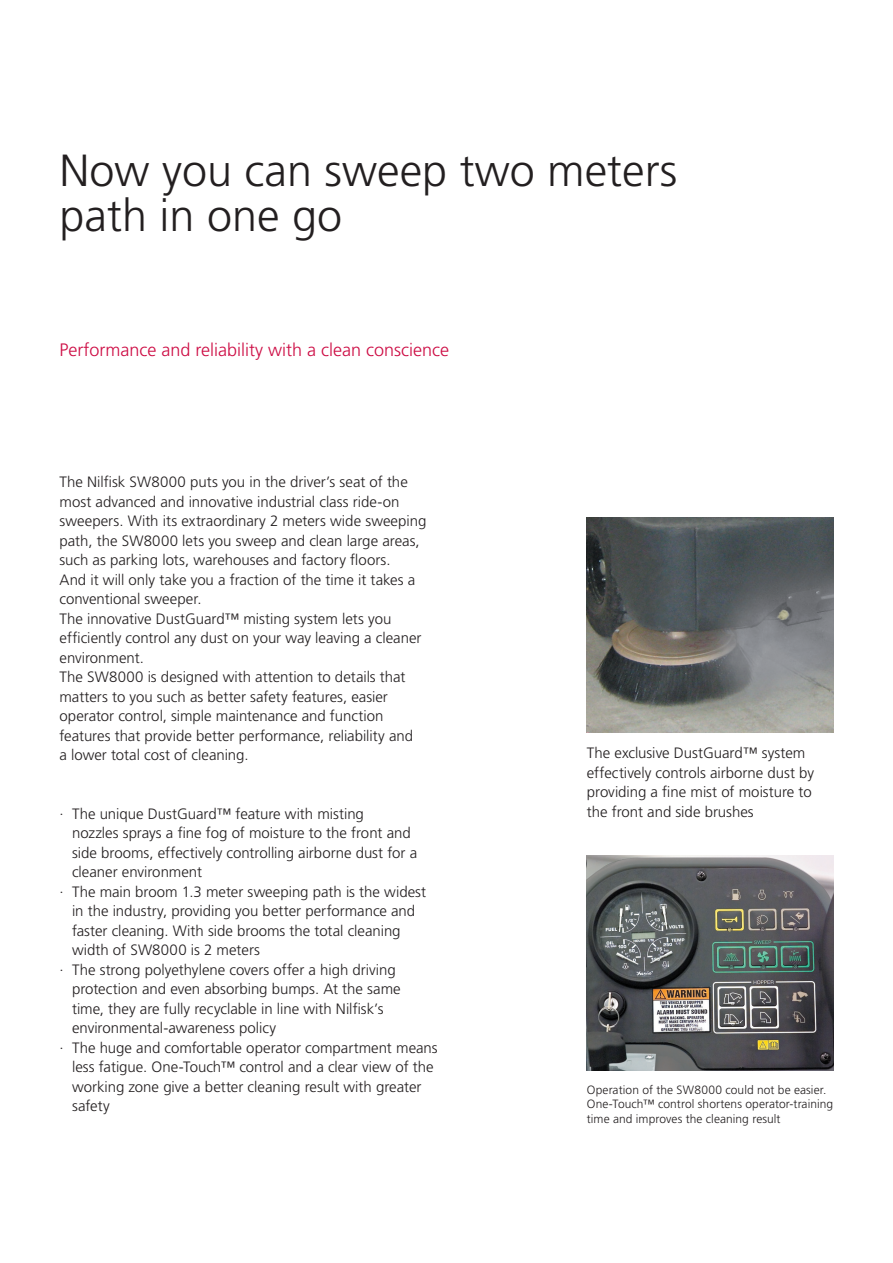
<style>
.page{position:relative;width:893px;height:1263px;background:#fff}
.page>*{position:absolute;margin:0;border:0;box-sizing:border-box;transform-origin:0 0}
.t1{font:300 45px/45px "Frutiger LT Std";color:#231f20}
.t2{font:300 18px "Frutiger LT Std";color:#cd0c44}
.N_Body_text_9_12{font:300 15px/19.5px "Frutiger LT Std";color:#231f20}
.N_Caption_7_9_5{font:300 12px/14.4px "Frutiger LT Std";letter-spacing:.005em;color:#231f20}
</style>
<div class="page">
<img style="left:587px;top:518px;width:246px;height:215px">
<img style="left:587px;top:855px;width:246px;height:215px">
<p class="t1" style="left:60px;top:148px;width:619px">Now you can sweep two meters path in one go</p>
<p class="t2" style="left:60px;top:340px;width:391px">Performance and reliability with a clean conscience</p>
<p class="N_Body_text_9_12" style="left:60px;top:472px;width:368px">The Nilfisk SW8000 puts you in the driver’s seat of the most advanced and innovative industrial class ride-on sweepers. With its extraordinary 2 meters wide sweeping path, the SW8000 lets you sweep and clean large areas, such as parking lots, warehouses and factory floors.<br>And it will only take you a fraction of the time it takes a conventional sweeper.</p>
<p class="N_Body_text_9_12" style="left:60px;top:609px;width:364px">The innovative DustGuard™ misting system lets you efficiently control any dust on your way leaving a cleaner environment.</p>
<p class="N_Body_text_9_12" style="left:60px;top:667px;width:355px">The SW8000 is designed with attention to details that matters to you such as better safety features, easier operator control, simple maintenance and function features that provide better performance, reliability and a lower total cost of cleaning.</p>
<p class="N_Body_text_9_12" style="left:72px;top:804px;width:347px;text-indent:-13px">· The unique DustGuard™ feature with misting<br>nozzles sprays a fine fog of moisture to the front and side brooms, effectively controlling airborne dust for a cleaner environment</p>
<p class="N_Body_text_9_12" style="left:72px;top:882px;width:356px;text-indent:-13px">· The main broom 1.3 meter sweeping path is the widest in the industry, providing you better performance and faster cleaning. With side brooms the total cleaning width of SW8000 is 2 meters</p>
<p class="N_Body_text_9_12" style="left:72px;top:960px;width:330px;text-indent:-13px">· The strong polyethylene covers offer a high driving protection and even absorbing bumps. At the same time, they are fully recyclable in line with Nilfisk’s environmental-awareness policy</p>
<p class="N_Body_text_9_12" style="left:72px;top:1038px;width:367px;text-indent:-13px">· The huge and comfortable operator compartment means less fatigue. One-Touch™ control and a clear view of the working zone give a better cleaning result with greater safety</p>
<p class="N_Body_text_9_12" style="left:587px;top:744px;width:229px">The exclusive DustGuard™ system effectively controls airborne dust by providing a fine mist of moisture to the front and side brushes</p>
<p class="N_Caption_7_9_5" style="left:587px;top:1082px;width:248px">Operation of the SW8000 could not be easier.<br>One-Touch™ control shortens operator-training time and improves the cleaning result</p>
</div>
